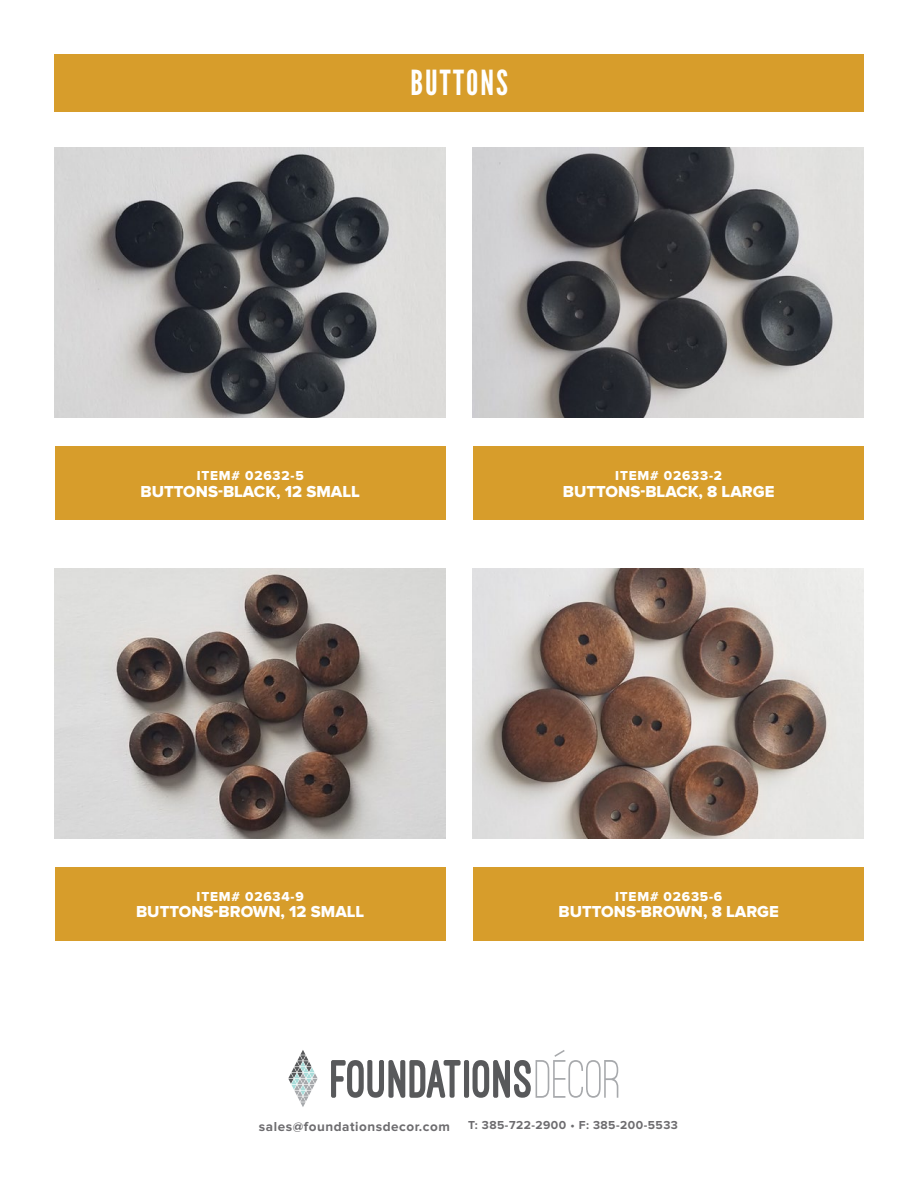
<style>
.page{position:relative;width:918px;height:1188px;background:#fff}
.page>*{position:absolute;margin:0;border:0;box-sizing:border-box;transform-origin:0 0}
.t1{font:34.5px "League Gothic";letter-spacing:.06em;color:#fff}
.t2{font:16.5px "Proxima Nova Extrabld";color:#fff}
.t3{font:13.5px "Proxima Nova Extrabld";letter-spacing:.06em;color:#fff}
.t4{font:700 13.5px "Proxima Nova";letter-spacing:.04em;color:#6d6c6f}
.t5{font:700 12px "Proxima Nova";letter-spacing:.04em;color:#6d6c6f}
</style>
<div class="page">
<div style="left:55px;top:54px;width:809px;height:58px;background:#d79d2b"></div>
<svg style="left:331px;top:1060px;width:130px;height:38px"></svg>
<div style="left:464px;top:1060px;width:5px;height:38px;background:#58595b;border-radius:2px"></div>
<svg style="left:473px;top:1050px;width:145px;height:48px"></svg>
<svg style="left:288px;top:1050px;width:30px;height:57px"></svg>
<div style="left:55px;top:446px;width:391px;height:74px;background:#d79d2b"></div>
<div style="left:55px;top:867px;width:391px;height:74px;background:#d79d2b"></div>
<div style="left:473px;top:446px;width:391px;height:74px;background:#d79d2b"></div>
<div style="left:473px;top:867px;width:391px;height:74px;background:#d79d2b"></div>
<img style="left:54px;top:148px;width:392px;height:270px">
<img style="left:54px;top:568px;width:392px;height:270px">
<img style="left:473px;top:148px;width:391px;height:270px">
<img style="left:473px;top:568px;width:391px;height:270px">
<h1 class="t1" style="left:411px;top:63px;width:99px">BUTTONS</h1>
<p class="t3" style="left:197px;top:468px;width:109px">ITEM# 02632-5</p>
<p class="t2" style="left:141px;top:482px;width:221px">BUTTONS-BLACK, 12 SMALL</p>
<p class="t3" style="left:615px;top:468px;width:108px">ITEM# 02633-2</p>
<p class="t2" style="left:563px;top:482px;width:213px">BUTTONS-BLACK, 8 LARGE</p>
<p class="t3" style="left:197px;top:888px;width:109px">ITEM# 02634-9</p>
<p class="t2" style="left:136px;top:902px;width:230px">BUTTONS-BROWN, 12 SMALL</p>
<p class="t3" style="left:615px;top:888px;width:109px">ITEM# 02635-6</p>
<p class="t2" style="left:558px;top:902px;width:222px">BUTTONS-BROWN, 8 LARGE</p>
<p class="t4" style="left:259px;top:1118px;width:193px">sales@foundationsdecor.com</p>
<p class="t5" style="left:468px;top:1118px;width:211px">T: 385-722-2900 • F: 385-200-5533</p>
</div>
